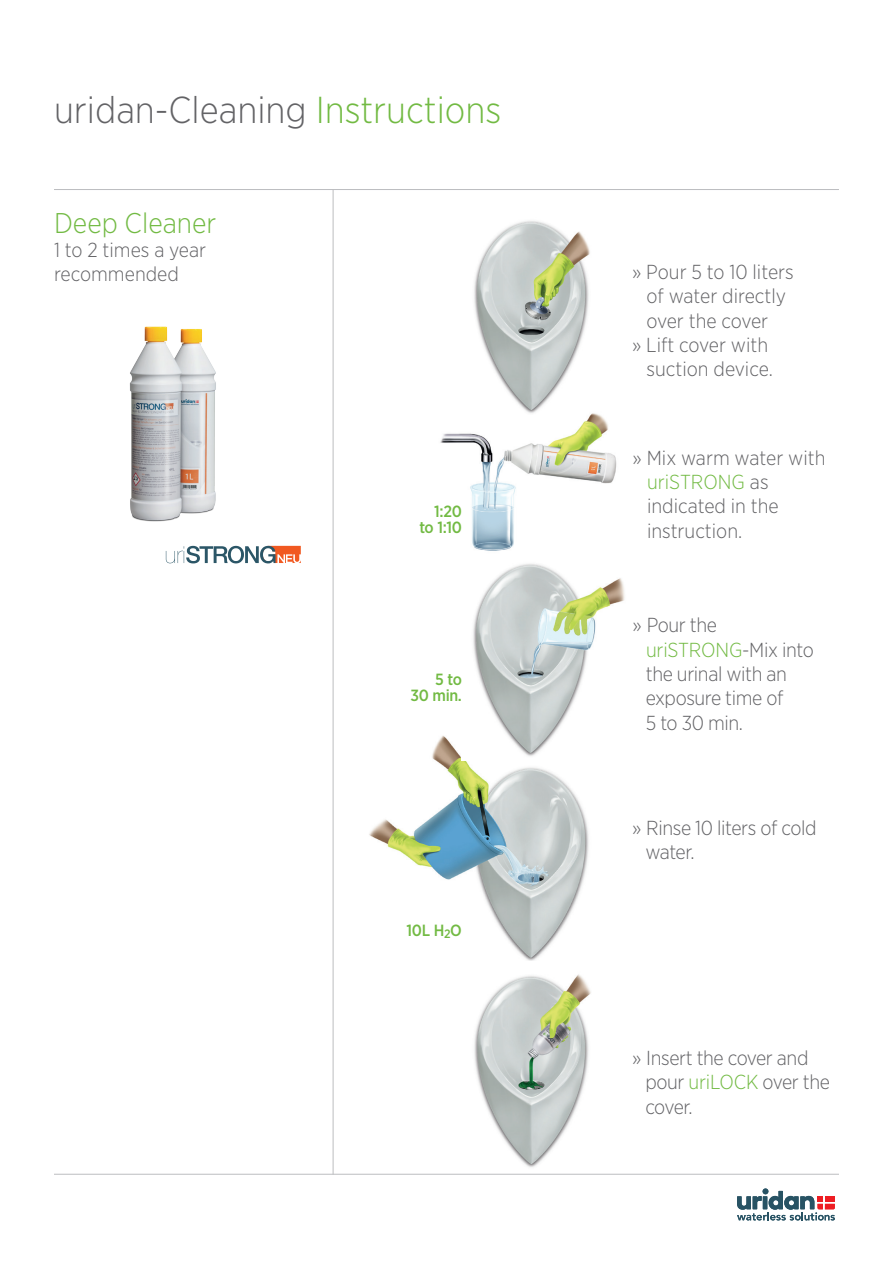
<style>
.page{position:relative;width:893px;height:1263px;background:#fff}
.page>*{position:absolute;margin:0;border:0;box-sizing:border-box;transform-origin:0 0}
.t1{font:300 37.5px "Gotham Narrow";color:#636366}
.t2{font:300 28.5px "Gotham Narrow";color:#72ba43}
.t3{font:300 20.25px/24.3px "Gotham Narrow";letter-spacing:-.015em;color:#636366}
.t4{font:500 16.2px/16.2px "Gotham Narrow";letter-spacing:-.02em;color:#72ba43;text-align:right}
.s1{color:#72ba43}
</style>
<div class="page">
<img style="left:456px;top:974px;width:148px;height:200px">
<img style="left:369px;top:736px;width:220px;height:225px">
<img style="left:129px;top:326px;width:87px;height:196px">
<img style="left:440px;top:420px;width:177px;height:131px">
<img style="left:461px;top:563px;width:164px;height:198px">
<svg style="left:737px;top:1188px;width:98px;height:32px"></svg>
<hr style="left:54px;top:189px;width:785px;height:1px;background:#bcbdc0">
<hr style="left:54px;top:1174px;width:785px;height:1px;background:#bcbdc0">
<svg style="left:166px;top:546px;width:135px;height:17px"></svg>
<hr style="left:333px;top:190px;width:1px;height:984px;background:#bcbdc0">
<img style="left:455px;top:221px;width:150px;height:206px">
<h1 class="t1" style="left:54px;top:87px;width:449px">uridan-Cleaning <span class="s1">Instructions</span></h1>
<h2 class="t2" style="left:54px;top:205px;width:164px">Deep Cleaner</h2>
<p class="t3" style="left:54px;top:237px;width:154px">1 to 2 times a year recommended</p>
<p class="t4" style="left:419px;top:503px;width:44px">1:20 to 1:10</p>
<p class="t4" style="left:410px;top:671px;width:53px">5 to<br>30 min.</p>
<p class="t4" style="left:407px;top:922px;width:57px">10L H<sub>2</sub>O</p>
<p class="t3" style="left:632px;top:259px;width:163px">» Pour 5 to 10 liters</p>
<p class="t3" style="left:647px;top:284px;width:141px">of water directly</p>
<p class="t3" style="left:647px;top:308px;width:123px">over the cover</p>
<p class="t3" style="left:632px;top:332px;width:138px">» Lift cover with</p>
<p class="t3" style="left:647px;top:357px;width:128px">suction device.</p>
<p class="t3" style="left:647px;top:445px;width:180px;text-indent:-14px">» Mix warm water with <span class="s1">uriSTRONG</span> as indicated in the instruction.</p>
<p class="t3" style="left:646px;top:612px;width:169px;text-indent:-13px">» Pour the <span class="s1">uriSTRONG</span>-Mix into the urinal with an exposure time of<br>5 to 30 min.</p>
<p class="t3" style="left:645px;top:815px;width:173px;text-indent:-13px">» Rinse 10 liters of cold water.</p>
<p class="t3" style="left:645px;top:1045px;width:186px;text-indent:-13px">» Insert the cover and pour <span class="s1">uriLOCK</span> over the cover.</p>
</div>
